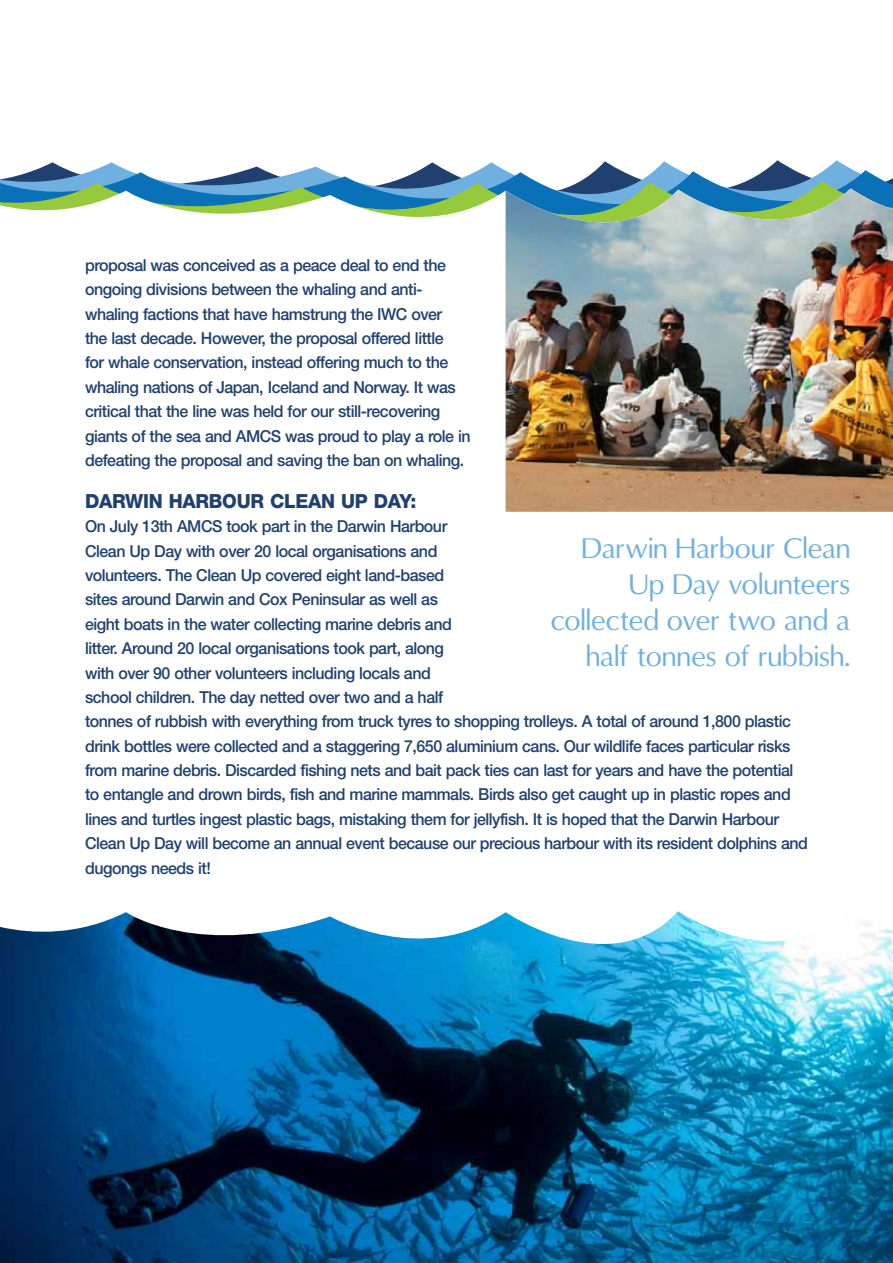
<style>
.page{position:relative;width:893px;height:1263px;background:#fff}
.page>*{position:absolute;margin:0;border:0;box-sizing:border-box;transform-origin:0 0}
.t1{font:27px/36px "Omni";letter-spacing:.005em;color:#70b0e0;text-align:right}
.t2{font:800 19.5px "Helvetica Neue";letter-spacing:-.015em;color:#20416f}
.t3{font:500 16.5px/24.3px "Helvetica Neue";letter-spacing:-.03em;color:#20416f}
</style>
<div class="page">
<svg style="left:20px;top:164px;width:854px;height:11px"></svg>
<svg style="left:0;top:175px;width:893px;height:8px"></svg>
<svg style="left:0;top:183px;width:893px;height:126px"></svg>
<img style="left:0;top:911px;width:893px;height:352px">
<img style="left:506px;top:189px;width:387px;height:323px">
<p class="t3" style="left:85px;top:253px;width:387px">proposal was conceived as a peace deal to end the ongoing divisions between the whaling and anti&shy;whaling factions that have hamstrung the IWC over<br>the last decade. However, the proposal offered little<br>for whale conservation, instead offering much to the whaling nations of Japan, Iceland and Norway. It was critical that the line was held for our still-recovering giants of the sea and AMCS was proud to play a role in defeating the proposal and saving the ban on whaling.</p>
<p class="t2" style="left:85px;top:489px;width:333px">DARWIN HARBOUR CLEAN UP DAY:</p>
<p class="t3" style="left:85px;top:514px;width:724px">On July 13th AMCS took part in the Darwin Harbour<br>Clean Up Day with over 20 local organisations and<br>volunteers. The Clean Up covered eight land-based<br>sites around Darwin and Cox Peninsular as well as<br>eight boats in the water collecting marine debris and<br>litter. Around 20 local organisations took part, along<br>with over 90 other volunteers including locals and<br>school children. The day netted over two and a half<br>tonnes of rubbish with everything from truck tyres to shopping trolleys. A total of around 1,800 plastic drink bottles were collected and a staggering 7,650 aluminium cans. Our wildlife faces particular risks from marine debris. Discarded fishing nets and bait pack ties can last for years and have the potential to entangle and drown birds, fish and marine mammals. Birds also get caught up in plastic ropes and lines and turtles ingest plastic bags, mistaking them for jellyfish. It is hoped that the Darwin Harbour Clean Up Day will become an annual event because our precious harbour with its resident dolphins and dugongs needs it!</p>
<h1 class="t1" style="left:551px;top:531px;width:301px">Darwin Harbour Clean<br>Up Day volunteers collected over two and a half tonnes of rubbish.</h1>
</div>
